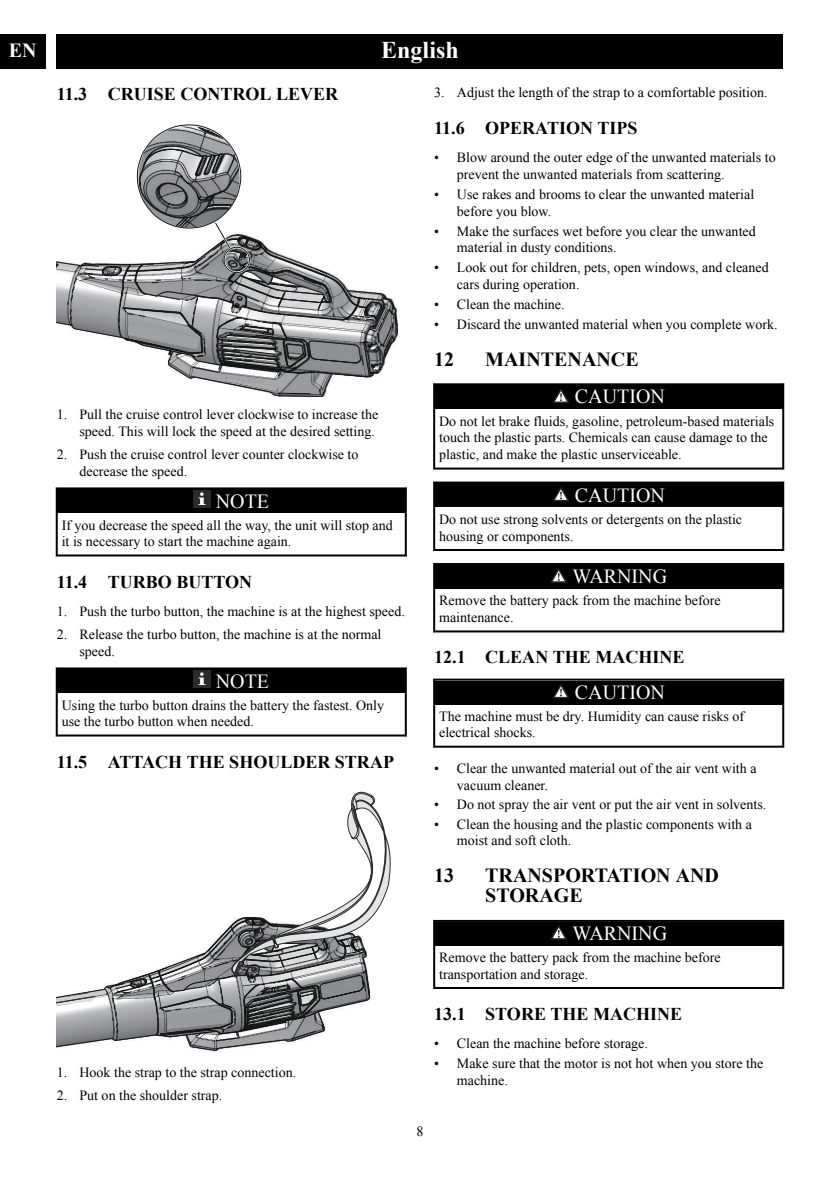
<style>
.page{position:relative;width:840px;height:1191px;background:#fff}
.page>*{position:absolute;margin:0;border:0;box-sizing:border-box;transform-origin:0 0}
.t1{font:700 24px "Times New Roman";color:#fff}
.t2{font:20px "Times New Roman";color:#fff}
.t3{font:700 20px/20px "Times New Roman";color:#000}
.t4{font:700 20px "Times New Roman";color:#fff}
.t5{font:700 18px "Times New Roman";color:#000}
.t6{font:14px/16.8px "Times New Roman";color:#000}
</style>
<div class="page">
<svg style="left:57px;top:124px;width:341px;height:272px"></svg>
<div style="left:58px;top:489px;width:346px;height:24px;background:#000"></div>
<div style="left:193px;top:490px;width:17px;height:17px;background:#2b292a"></div>
<svg style="left:198px;top:492px;width:7px;height:13px"></svg>
<hr style="left:56px;top:487px;width:349px;height:2px;background:#000">
<hr style="left:56px;top:487px;width:2px;height:26px;background:#000">
<hr style="left:404px;top:487px;width:2px;height:26px;background:#000">
<hr style="left:56px;top:554px;width:349px;height:2px;background:#000">
<hr style="left:56px;top:513px;width:2px;height:43px;background:#000">
<hr style="left:404px;top:513px;width:2px;height:43px;background:#000">
<div style="left:58px;top:669px;width:346px;height:24px;background:#000"></div>
<div style="left:193px;top:670px;width:17px;height:17px;background:#2b292a"></div>
<svg style="left:198px;top:672px;width:7px;height:13px"></svg>
<hr style="left:56px;top:667px;width:349px;height:2px;background:#000">
<hr style="left:56px;top:667px;width:2px;height:26px;background:#000">
<hr style="left:404px;top:667px;width:2px;height:26px;background:#000">
<hr style="left:56px;top:734px;width:349px;height:2px;background:#000">
<hr style="left:56px;top:693px;width:2px;height:43px;background:#000">
<hr style="left:404px;top:693px;width:2px;height:43px;background:#000">
<svg style="left:57px;top:791px;width:334px;height:261px"></svg>
<div style="left:435px;top:385px;width:346px;height:24px;background:#000"></div>
<svg style="left:553px;top:389px;width:15px;height:14px"></svg>
<hr style="left:433px;top:383px;width:349px;height:2px;background:#000">
<hr style="left:433px;top:383px;width:2px;height:26px;background:#000">
<hr style="left:781px;top:383px;width:2px;height:26px;background:#000">
<hr style="left:433px;top:467px;width:349px;height:2px;background:#000">
<hr style="left:433px;top:409px;width:2px;height:60px;background:#000">
<hr style="left:781px;top:409px;width:2px;height:60px;background:#000">
<div style="left:435px;top:483px;width:346px;height:24px;background:#000"></div>
<svg style="left:553px;top:487px;width:15px;height:14px"></svg>
<hr style="left:433px;top:481px;width:349px;height:2px;background:#000">
<hr style="left:433px;top:481px;width:2px;height:26px;background:#000">
<hr style="left:781px;top:481px;width:2px;height:26px;background:#000">
<hr style="left:433px;top:549px;width:349px;height:2px;background:#000">
<hr style="left:433px;top:507px;width:2px;height:44px;background:#000">
<hr style="left:781px;top:507px;width:2px;height:44px;background:#000">
<div style="left:435px;top:565px;width:346px;height:24px;background:#000"></div>
<svg style="left:551px;top:569px;width:15px;height:13px"></svg>
<hr style="left:433px;top:563px;width:349px;height:2px;background:#000">
<hr style="left:433px;top:563px;width:2px;height:26px;background:#000">
<hr style="left:781px;top:563px;width:2px;height:26px;background:#000">
<hr style="left:433px;top:630px;width:349px;height:2px;background:#000">
<hr style="left:433px;top:588px;width:2px;height:44px;background:#000">
<hr style="left:781px;top:588px;width:2px;height:44px;background:#000">
<div style="left:435px;top:680px;width:346px;height:24px;background:#000"></div>
<svg style="left:553px;top:684px;width:15px;height:14px"></svg>
<hr style="left:433px;top:678px;width:349px;height:2px;background:#000">
<hr style="left:433px;top:678px;width:2px;height:26px;background:#000">
<hr style="left:781px;top:678px;width:2px;height:26px;background:#000">
<hr style="left:433px;top:745px;width:349px;height:2px;background:#000">
<hr style="left:433px;top:704px;width:2px;height:43px;background:#000">
<hr style="left:781px;top:704px;width:2px;height:43px;background:#000">
<div style="left:435px;top:922px;width:346px;height:23px;background:#000"></div>
<svg style="left:551px;top:925px;width:15px;height:14px"></svg>
<hr style="left:433px;top:920px;width:349px;height:2px;background:#000">
<hr style="left:433px;top:920px;width:2px;height:26px;background:#000">
<hr style="left:781px;top:920px;width:2px;height:26px;background:#000">
<hr style="left:433px;top:987px;width:349px;height:2px;background:#000">
<hr style="left:433px;top:945px;width:2px;height:44px;background:#000">
<hr style="left:781px;top:945px;width:2px;height:44px;background:#000">
<div style="left:57px;top:34px;width:725px;height:34px;background:#000"></div>
<div style="left:0;top:34px;width:45px;height:34px;background:#000"></div>
<h2 class="t4" style="left:9px;top:39px;width:29px">EN</h2>
<h1 class="t1" style="left:381px;top:36px;width:79px">English</h1>
<p class="t5" style="left:57px;top:84px;width:283px">11.3 CRUISE CONTROL LEVER</p>
<p class="t6" style="left:57px;top:406px;width:323px;text-align:right">1. Pull the cruise control lever clockwise to increase the speed. This will lock the speed at the desired setting.</p>
<p class="t6" style="left:79px;top:445px;width:280px;text-indent:-23px">2. Push the cruise control lever counter clockwise to decrease the speed.</p>
<h2 class="t2" style="left:216px;top:490px;width:55px">NOTE</h2>
<p class="t6" style="left:62px;top:516px;width:332px">If you decrease the speed all the way, the unit will stop and it is necessary to start the machine again.</p>
<p class="t5" style="left:57px;top:571px;width:197px">11.4 TURBO BUTTON</p>
<p class="t6" style="left:57px;top:603px;width:349px">1. Push the turbo button, the machine is at the highest speed.</p>
<p class="t6" style="left:79px;top:625px;width:303px;text-indent:-23px">2. Release the turbo button, the machine is at the normal speed.</p>
<h2 class="t2" style="left:216px;top:669px;width:55px">NOTE</h2>
<p class="t6" style="left:62px;top:696px;width:323px">Using the turbo button drains the battery the fastest. Only use the turbo button when needed.</p>
<p class="t5" style="left:57px;top:751px;width:338px">11.5 ATTACH THE SHOULDER STRAP</p>
<p class="t6" style="left:57px;top:1063px;width:241px">1. Hook the strap to the strap connection.</p>
<p class="t6" style="left:57px;top:1086px;width:167px">2. Put on the shoulder strap.</p>
<p class="t6" style="left:434px;top:84px;width:334px">3. Adjust the length of the strap to a comfortable position.</p>
<p class="t5" style="left:434px;top:118px;width:205px">11.6 OPERATION TIPS</p>
<p class="t6" style="left:456px;top:149px;width:320px;text-indent:-23px">• Blow around the outer edge of the unwanted materials to prevent the unwanted materials from scattering.</p>
<p class="t6" style="left:456px;top:186px;width:299px;text-indent:-23px">• Use rakes and brooms to clear the unwanted material before you blow.</p>
<p class="t6" style="left:456px;top:222px;width:300px;text-indent:-23px">• Make the surfaces wet before you clear the unwanted material in dusty conditions.</p>
<p class="t6" style="left:456px;top:259px;width:313px;text-indent:-23px">• Look out for children, pets, open windows, and cleaned cars during operation.</p>
<p class="t6" style="left:434px;top:296px;width:132px">• Clean the machine.</p>
<p class="t6" style="left:434px;top:315px;width:345px">• Discard the unwanted material when you complete work.</p>
<h2 class="t3" style="left:434px;top:349px;width:21px">12</h2>
<h2 class="t3" style="left:485px;top:349px;width:155px">MAINTENANCE</h2>
<h2 class="t2" style="left:574px;top:385px;width:91px">CAUTION</h2>
<p class="t6" style="left:439px;top:412px;width:336px">Do not let brake fluids, gasoline, petroleum-based materials touch the plastic parts. Chemicals can cause damage to the plastic, and make the plastic unserviceable.</p>
<h2 class="t2" style="left:574px;top:484px;width:91px">CAUTION</h2>
<p class="t6" style="left:439px;top:510px;width:304px">Do not use strong solvents or detergents on the plastic housing or components.</p>
<h2 class="t2" style="left:572px;top:565px;width:96px">WARNING</h2>
<p class="t6" style="left:439px;top:592px;width:283px">Remove the battery pack from the machine before maintenance.</p>
<p class="t5" style="left:434px;top:647px;width:252px">12.1 CLEAN THE MACHINE</p>
<h2 class="t2" style="left:574px;top:681px;width:91px">CAUTION</h2>
<p class="t6" style="left:439px;top:707px;width:306px">The machine must be dry. Humidity can cause risks of electrical shocks.</p>
<p class="t6" style="left:456px;top:760px;width:301px;text-indent:-23px">• Clear the unwanted material out of the air vent with a vacuum cleaner.</p>
<p class="t6" style="left:434px;top:796px;width:333px">• Do not spray the air vent or put the air vent in solvents.</p>
<p class="t6" style="left:456px;top:815px;width:296px;text-indent:-23px">• Clean the housing and the plastic components with a moist and soft cloth.</p>
<h2 class="t3" style="left:434px;top:865px;width:21px">13</h2>
<h2 class="t3" style="left:485px;top:865px;width:235px">TRANSPORTATION AND<br>STORAGE</h2>
<h2 class="t2" style="left:572px;top:922px;width:96px">WARNING</h2>
<p class="t6" style="left:439px;top:949px;width:283px">Remove the battery pack from the machine before transportation and storage.</p>
<p class="t5" style="left:434px;top:1004px;width:249px">13.1 STORE THE MACHINE</p>
<p class="t6" style="left:434px;top:1035px;width:215px">• Clean the machine before storage.</p>
<p class="t6" style="left:456px;top:1055px;width:308px;text-indent:-23px">• Make sure that the motor is not hot when you store the machine.</p>
<p class="t6" style="left:416px;top:1122px;width:8px">8</p>
</div>
